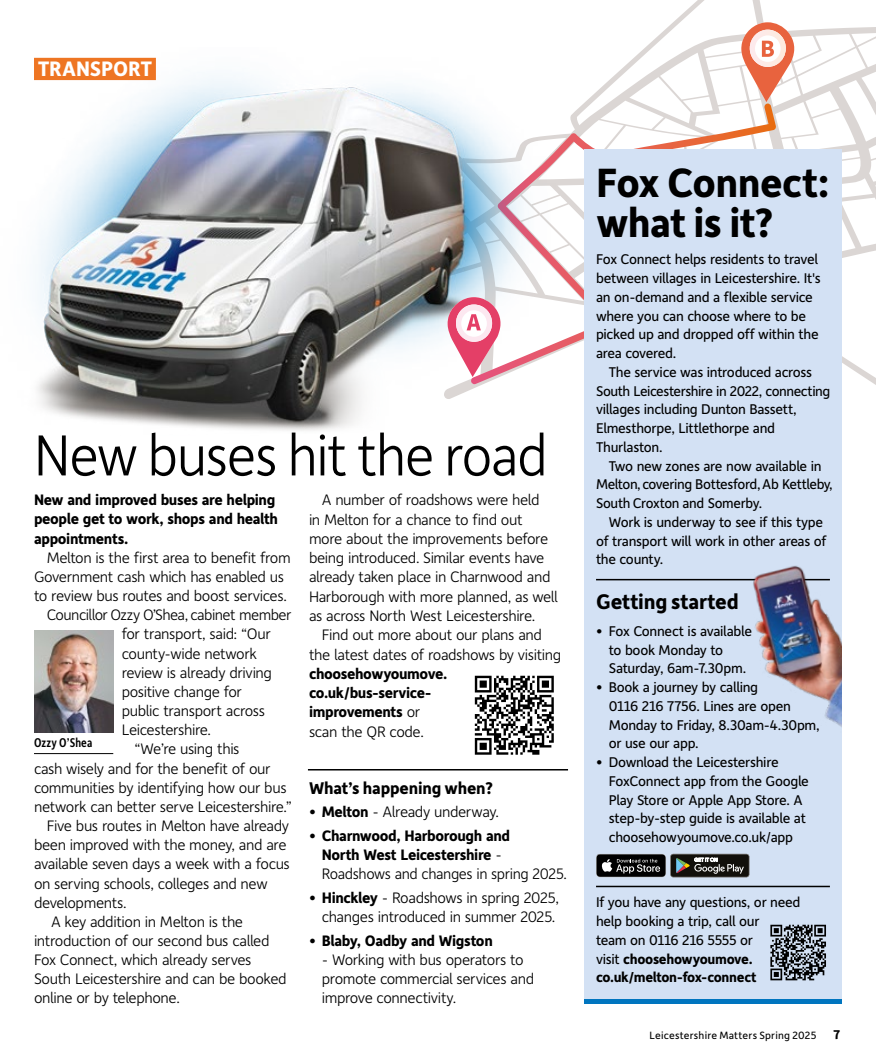
<style>
.page{position:relative;width:876px;height:1063px;background:#fff}
.page>*{position:absolute;margin:0;border:0;box-sizing:border-box;transform-origin:0 0}
.Heading_-_Depot{font:300 61.5px "Depot New";letter-spacing:-.025em;color:#000;scale:.95 1}
.Small_heading_W0727{font:700 43.5px/40.5px "Depot New";letter-spacing:-.015em;color:#000}
.Small_heading_W0727-2{font:700 22.5px "Depot New";letter-spacing:-.01em;color:#000}
.Page_heading_in_orange_bar{font:700 22.35px "Depot New";letter-spacing:-.005em;color:#fff}
.Small_heading_W0727-3{font:700 18px "Depot New";letter-spacing:-.01em;color:#000}
.Body_W0727{font:300 16.2px/19.2px "Depot New";letter-spacing:-.025em;color:#000}
.Body_Intro_W0727{font:700 16.2px/19.2px "Depot New";letter-spacing:-.025em;color:#000}
.Body_Intro_W0727-2{font:15px/18.8px "Depot New";letter-spacing:-.02em;color:#000}
.Body_W0727-2{font:15px/18.8px "Depot New";letter-spacing:-.02em;color:#000}
.Councillor_name{font:500 13.5px "Depot New Condensed";letter-spacing:.01em;color:#000}
.t1{font:700 13.5px "Depot New";color:#000}
.t2{font:11.25px "Depot New";letter-spacing:.02em;color:#000}
.s1{font-weight:700}
.s2{font-weight:300}
</style>
<div class="page">
<svg style="left:583px;top:0;width:293px;height:385px"></svg>
<svg style="left:563px;top:104px;width:213px;height:280px"></svg>
<img style="left:34px;top:57px;width:529px;height:374px">
<svg style="left:741px;top:22px;width:54px;height:80px"></svg>
<svg style="left:447px;top:297px;width:55px;height:80px"></svg>
<div style="left:34px;top:58px;width:122px;height:22px;background:#ee7523"></div>
<img style="left:34px;top:630px;width:79px;height:102px">
<hr style="left:34px;top:753px;width:79px;height:1px;background:#000">
<div style="left:584px;top:149px;width:258px;height:854px;background:#d3e1f4"></div>
<hr style="left:584px;top:999px;width:258px;height:4px;background:#0075bf">
<hr style="left:308px;top:769px;width:260px;height:2px;background:#000">
<svg style="left:475px;top:676px;width:79px;height:79px"></svg>
<svg style="left:596px;top:854px;width:153px;height:23px;background:#3b3b39"></svg>
<hr style="left:596px;top:886px;width:234px;height:1px;background:#000">
<hr style="left:596px;top:579px;width:234px;height:1px;background:#000">
<svg style="left:770px;top:925px;width:56px;height:55px"></svg>
<img style="left:746px;top:565px;width:96px;height:162px">
<p class="Page_heading_in_orange_bar" style="left:38px;top:54px;width:116px">TRANSPORT</p>
<p class="Heading_-_Depot" style="left:34px;top:415px;width:542px">New buses hit the road</p>
<p class="Body_Intro_W0727" style="left:34px;top:490px;width:245px">New and improved buses are helping people get to work, shops and health appointments.</p>
<p class="Body_W0727" style="left:34px;top:547px;width:258px;text-indent:13px">Melton is the first area to benefit from<br>Government cash which has enabled us to review bus routes and boost services.</p>
<p class="Body_W0727" style="left:122px;top:605px;width:171px;text-indent:-75px">Councillor Ozzy O’Shea, cabinet member for transport, said: “Our county-wide network review is already driving positive change for<br>public transport across<br>Leicestershire.</p>
<p class="Body_W0727" style="left:34px;top:739px;width:259px;text-indent:101px">“We’re using this<br>cash wisely and for the benefit of our communities by identifying how our bus network can better serve Leicestershire.”</p>
<p class="Body_W0727" style="left:34px;top:815px;width:257px;text-indent:13px">Five bus routes in Melton have already been improved with the money, and are available seven days a week with a focus on serving schools, colleges and new developments.</p>
<p class="Body_W0727" style="left:34px;top:911px;width:254px;text-indent:17px">A key addition in Melton is the introduction of our second bus called<br>Fox Connect, which already serves<br>South Leicestershire and can be booked online or by telephone.</p>
<p class="Councillor_name" style="left:34px;top:734px;width:60px">Ozzy O’Shea</p>
<p class="Body_W0727" style="left:309px;top:490px;width:250px;text-indent:13px">A number of roadshows were held<br>in Melton for a chance to find out more about the improvements before being introduced. Similar events have already taken place in Charnwood and Harborough with more planned, as well as across North West Leicestershire.</p>
<p class="Body_W0727" style="left:309px;top:625px;width:254px;text-indent:13px">Find out more about our plans and the latest dates of roadshows by visiting <span class="s1">choosehowyoumove. co.uk/bus-service-<br>improvements</span> or<br>scan the QR code.</p>
<p class="Small_heading_W0727-3" style="left:309px;top:776px;width:186px">What’s happening when?</p>
<p class="Body_W0727" style="left:309px;top:802px;width:192px">• <span class="s1">Melton</span> - Already underway.</p>
<p class="Body_Intro_W0727" style="left:322px;top:825px;width:247px;text-indent:-13px"><span class="s2">•</span> Charnwood, Harborough and<br>North West Leicestershire <span class="s2">-<br>Roadshows and changes in spring 2025.</span></p>
<p class="Body_W0727" style="left:309px;top:887px;width:252px;text-align:center">• <span class="s1">Hinckley</span> - Roadshows in spring 2025, changes introduced in summer 2025.</p>
<p class="Body_Intro_W0727" style="left:309px;top:930px;width:185px"><span class="s2">•</span> Blaby, Oadby and Wigston</p>
<p class="Body_W0727" style="left:322px;top:949px;width:214px">- Working with bus operators to promote commercial services and improve connectivity.</p>
<p class="Small_heading_W0727" style="left:596px;top:160px;width:235px">Fox Connect: what is it?</p>
<p class="Body_Intro_W0727-2" style="left:596px;top:249px;width:226px">Fox Connect helps residents to travel between villages in Leicestershire. It's an on-demand and a flexible service where you can choose where to be picked up and dropped off within the area covered.</p>
<p class="Body_W0727-2" style="left:596px;top:362px;width:236px;text-indent:13px">The service was introduced across<br>South Leicestershire in 2022, connecting villages including Dunton Bassett,<br>Elmesthorpe, Littlethorpe and<br>Thurlaston.</p>
<p class="Body_W0727-2" style="left:596px;top:456px;width:238px;text-indent:13px">Two new zones are now available in<br>Melton, covering Bottesford, Ab Kettleby,<br>South Croxton and Somerby.</p>
<p class="Body_W0727-2" style="left:596px;top:512px;width:232px;text-indent:13px">Work is underway to see if this type of transport will work in other areas of the county.</p>
<p class="Small_heading_W0727-2" style="left:596px;top:587px;width:144px">Getting started</p>
<p class="Body_Intro_W0727-2" style="left:609px;top:621px;width:145px;text-indent:-13px">• Fox Connect is available to book Monday to<br>Saturday, 6am-7.30pm.</p>
<p class="Body_Intro_W0727-2" style="left:609px;top:677px;width:212px;text-indent:-13px">• Book a journey by calling<br>0116 216 7756. Lines are open<br>Monday to Friday, 8.30am-4.30pm, or use our app.</p>
<p class="Body_Intro_W0727-2" style="left:609px;top:752px;width:202px;text-indent:-13px">• Download the Leicestershire<br>FoxConnect app from the Google<br>Play Store or Apple App Store. A step-by-step guide is available at choosehowyoumove.co.uk/app</p>
<p class="Body_Intro_W0727-2" style="left:596px;top:846px;width:8px">•</p>
<p class="Body_Intro_W0727-2" style="left:596px;top:892px;width:206px">If you have any questions, or need help booking a trip, call our<br>team on 0116 216 5555 or<br>visit <span class="s1">choosehowyoumove. co.uk/melton-fox-connect</span></p>
<p class="t2" style="left:649px;top:1028px;width:168px">Leicestershire Matters Spring 2025</p>
<p class="t1" style="left:833px;top:1026px;width:8px">7</p>
</div>
